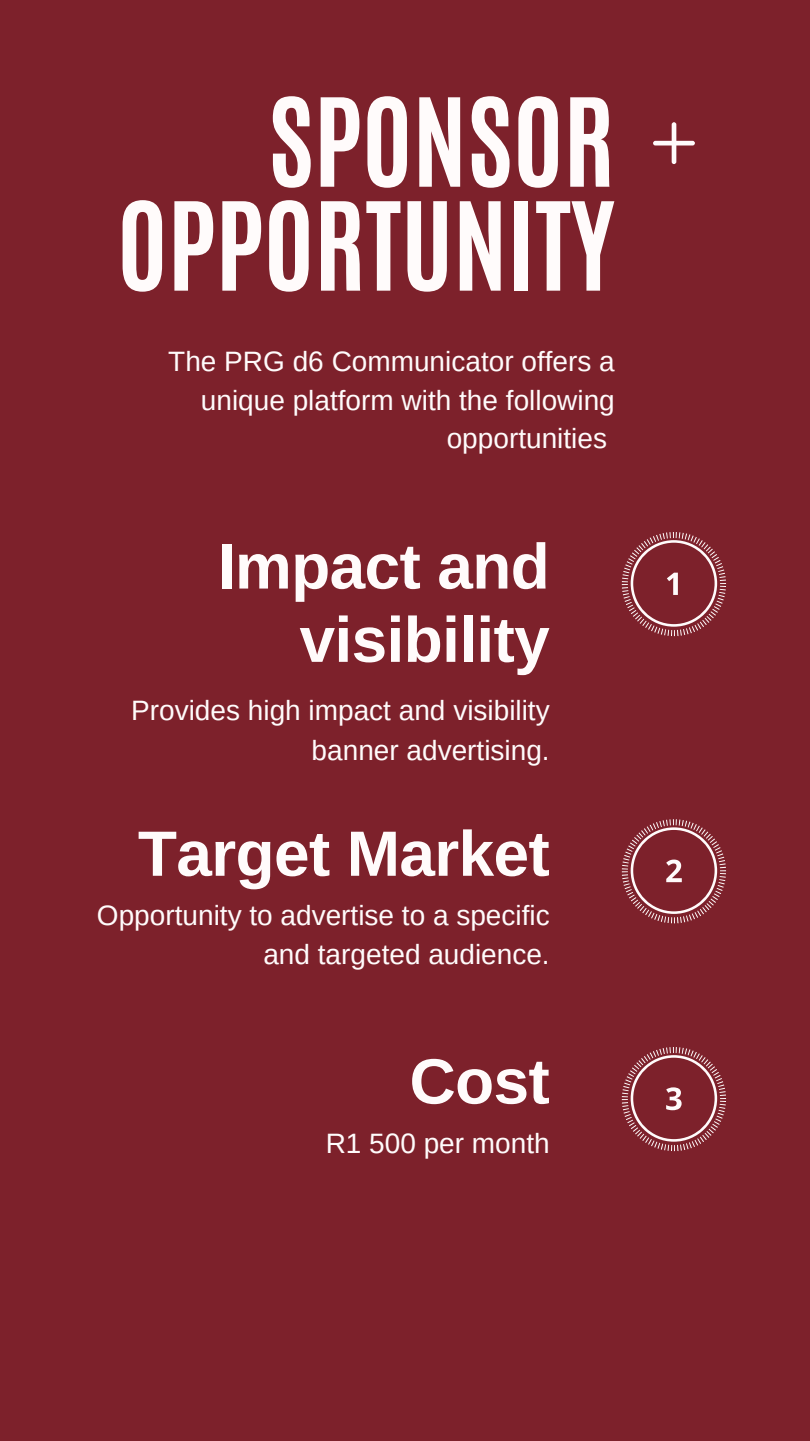
<style>
.page{position:relative;width:810px;height:1441px;background:#fff}
.page>*{position:absolute;margin:0;border:0;box-sizing:border-box;transform-origin:0 0}
.t1{font:700 104px/103.9px "Antonio";color:#fffbfb;text-align:right}
.t2{font:700 64px/73.3px "Arimo";letter-spacing:-.01em;color:#fffbfb;text-align:right}
.t3{font:28px/39.2px "Arimo";color:#fffbfb;text-align:right}
</style>
<div class="page">
<div style="left:0;top:0;width:810px;height:1440px;background:#7d212b"></div>
<svg style="left:622px;top:532px;width:104px;height:104px"></svg>
<svg style="left:622px;top:819px;width:104px;height:104px"></svg>
<svg style="left:653px;top:122px;width:42px;height:42px"></svg>
<svg style="left:622px;top:1047px;width:104px;height:103px"></svg>
<h1 class="t1" style="left:117px;top:91px;width:499px">SPONSOR<br>OPPORTUNITY</h1>
<p class="t3" style="left:168px;top:342px;width:448px;line-height:38.5px">The PRG d6 Communicator offers a unique platform with the following opportunities</p>
<h2 class="t2" style="left:218px;top:529px;width:333px">Impact and visibility</h2>
<p class="t3" style="left:131px;top:691px;width:420px">Provides high impact and visibility banner advertising.</p>
<h2 class="t2" style="left:138px;top:816px;width:413px">Target Market</h2>
<p class="t3" style="left:97px;top:895px;width:454px">Opportunity to advertise to a specific and targeted audience.</p>
<h2 class="t2" style="left:410px;top:1044px;width:142px">Cost</h2>
<p class="t3" style="left:326px;top:1123px;width:226px">R1 500 per month</p>
</div>
